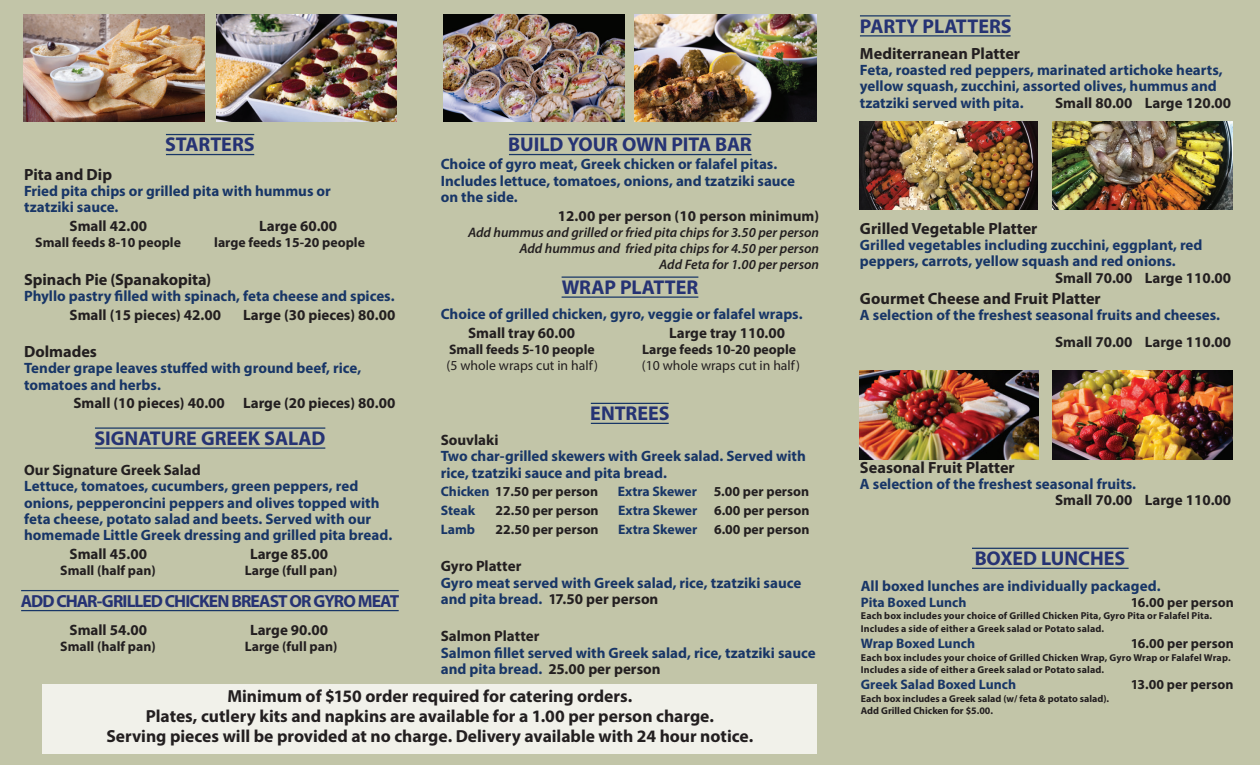
<style>
.page{position:relative;width:1260px;height:765px;background:#c2c5a8}
.page>*{position:absolute;margin:0;border:0;box-sizing:border-box;transform-origin:0 0}
.t1{font:700 20px "Myriad Pro";color:#263374}
.t2{font:700 17.5px/20px "Myriad Pro";color:#231f20;text-align:center}
.t3{font:700 17.5px "Myriad Pro";letter-spacing:-.05em;color:#263374}
.t4{font:700 16.25px "Myriad Pro";color:#231f20}
.t5{font:700 15px/16.2px "Myriad Pro";color:#183667}
.t6{font:700 15px "Myriad Pro";color:#231f20}
.t7{font:700 13.75px "Myriad Pro";color:#231f20}
.t8{font:italic 13.75px/16.2px "Myriad Variable Concept";color:#231f20;text-align:right}
.t9{font:700 13.75px "Myriad Pro";color:#183667}
.t10{font:13.75px "Myriad Pro";color:#231f20}
.t11{font:700 10px/12.5px "Myriad Pro";letter-spacing:.015em;color:#231f20}
.s1{color:#183667}
.s2{color:#231f20}
</style>
<div class="page">
<img style="left:23px;top:15px;width:181px;height:107px">
<img style="left:216px;top:15px;width:181px;height:107px">
<img style="left:443px;top:15px;width:181px;height:107px">
<img style="left:634px;top:15px;width:183px;height:107px">
<hr style="left:166px;top:134px;width:88px;height:1px;background:#183667">
<hr style="left:166px;top:154px;width:88px;height:1px;background:#183667">
<hr style="left:95px;top:427px;width:230px;height:2px;background:#183667">
<hr style="left:95px;top:447px;width:230px;height:2px;background:#183667">
<hr style="left:21px;top:590px;width:378px;height:1px;background:#183667">
<hr style="left:21px;top:610px;width:378px;height:1px;background:#183667">
<hr style="left:509px;top:134px;width:242px;height:1px;background:#183667">
<hr style="left:972px;top:548px;width:157px;height:1px;background:#183667">
<hr style="left:509px;top:154px;width:242px;height:1px;background:#183667">
<hr style="left:972px;top:568px;width:157px;height:1px;background:#183667">
<hr style="left:562px;top:277px;width:136px;height:1px;background:#183667">
<hr style="left:562px;top:297px;width:136px;height:1px;background:#183667">
<hr style="left:591px;top:403px;width:78px;height:1px;background:#183667">
<hr style="left:591px;top:423px;width:78px;height:1px;background:#183667">
<img style="left:1053px;top:371px;width:179px;height:88px">
<img style="left:1053px;top:121px;width:179px;height:89px">
<img style="left:859px;top:121px;width:179px;height:89px">
<img style="left:859px;top:371px;width:180px;height:88px">
<hr style="left:860px;top:15px;width:151px;height:2px;background:#183667">
<hr style="left:860px;top:35px;width:151px;height:2px;background:#183667">
<div style="left:43px;top:684px;width:774px;height:70px;background:#f1f1ea"></div>
<h1 class="t1" style="left:165px;top:132px;width:91px">STARTERS</h1>
<p class="t4" style="left:24px;top:164px;width:89px">Pita and Dip</p>
<p class="t5" style="left:24px;top:182px;width:308px">Fried pita chips or grilled pita with hummus or tzatziki sauce.</p>
<p class="t6" style="left:70px;top:216px;width:79px">Small 42.00</p>
<p class="t6" style="left:259px;top:216px;width:80px">Large 60.00</p>
<p class="t7" style="left:35px;top:234px;width:147px">Small feeds 8-10 people</p>
<p class="t7" style="left:214px;top:234px;width:152px">large feeds 15-20 people</p>
<p class="t4" style="left:24px;top:269px;width:189px">Spinach Pie (Spanakopita)</p>
<p class="t5" style="left:24px;top:287px;width:372px">Phyllo pastry filled with spinach, feta cheese and spices.</p>
<p class="t6" style="left:70px;top:305px;width:153px">Small (15 pieces) 42.00</p>
<p class="t6" style="left:243px;top:305px;width:154px">Large (30 pieces) 80.00</p>
<p class="t4" style="left:24px;top:341px;width:74px">Dolmades</p>
<p class="t5" style="left:24px;top:360px;width:339px">Tender grape leaves stuffed with ground beef, rice, tomatoes and herbs.</p>
<p class="t6" style="left:73px;top:394px;width:324px">Small (10 pieces) 40.00 Large (20 pieces) 80.00</p>
<h1 class="t1" style="left:94px;top:425px;width:233px">SIGNATURE GREEK SALAD</h1>
<p class="t6" style="left:24px;top:460px;width:178px">Our Signature Greek Salad</p>
<p class="t5" style="left:24px;top:478px;width:370px">Lettuce, tomatoes, cucumbers, green peppers, red onions, pepperoncini peppers and olives topped with feta cheese, potato salad and beets. Served with our homemade Little Greek dressing and grilled pita bread.</p>
<p class="t6" style="left:70px;top:544px;width:79px">Small 45.00</p>
<p class="t6" style="left:250px;top:544px;width:80px">Large 85.00</p>
<p class="t7" style="left:60px;top:562px;width:97px">Small (half pan)</p>
<p class="t7" style="left:245px;top:562px;width:94px">Large (full pan)</p>
<p class="t3" style="left:21px;top:589px;width:380px">ADD CHAR-GRILLED CHICKEN BREAST OR GYRO MEAT</p>
<p class="t6" style="left:70px;top:620px;width:79px">Small 54.00</p>
<p class="t6" style="left:250px;top:620px;width:80px">Large 90.00</p>
<p class="t7" style="left:60px;top:637px;width:97px">Small (half pan)</p>
<p class="t7" style="left:245px;top:637px;width:94px">Large (full pan)</p>
<h1 class="t1" style="left:508px;top:132px;width:245px">BUILD YOUR OWN PITA BAR</h1>
<p class="t5" style="left:441px;top:156px;width:356px">Choice of gyro meat, Greek chicken or falafel pitas.<br>Includes lettuce, tomatoes, onions, and tzatziki sauce on the side.</p>
<p class="t6" style="left:558px;top:206px;width:263px">12.00 per person (10 person minimum)</p>
<p class="t8" style="left:468px;top:224px;width:353px">Add hummus and grilled or fried pita chips for 3.50 per person<br>Add hummus and fried pita chips for 4.50 per person<br>Add Feta for 1.00 per person</p>
<h1 class="t1" style="left:562px;top:274px;width:138px">WRAP PLATTER</h1>
<p class="t5" style="left:441px;top:305px;width:363px">Choice of grilled chicken, gyro, veggie or falafel wraps.</p>
<p class="t6" style="left:468px;top:323px;width:109px">Small tray 60.00</p>
<p class="t6" style="left:669px;top:323px;width:118px">Large tray 110.00</p>
<p class="t7" style="left:449px;top:340px;width:147px">Small feeds 5-10 people</p>
<p class="t7" style="left:642px;top:340px;width:155px">Large feeds 10-20 people</p>
<p class="t10" style="left:447px;top:357px;width:153px">(5 whole wraps cut in half)</p>
<p class="t10" style="left:642px;top:357px;width:160px">(10 whole wraps cut in half)</p>
<h1 class="t1" style="left:590px;top:400px;width:81px">ENTREES</h1>
<p class="t6" style="left:441px;top:430px;width:59px">Souvlaki</p>
<p class="t5" style="left:441px;top:448px;width:367px">Two char-grilled skewers with Greek salad. Served with rice, tzatziki sauce and pita bread.</p>
<p class="t7" style="left:441px;top:483px;width:159px"><span class="s1">Chicken</span> 17.50 per person</p>
<p class="t7" style="left:618px;top:483px;width:193px"><span class="s1">Extra Skewer</span> 5.00 per person</p>
<p class="t9" style="left:441px;top:501px;width:36px">Steak</p>
<p class="t7" style="left:496px;top:501px;width:105px">22.50 per person</p>
<p class="t7" style="left:618px;top:501px;width:193px"><span class="s1">Extra Skewer</span> 6.00 per person</p>
<p class="t9" style="left:441px;top:520px;width:36px">Lamb</p>
<p class="t7" style="left:496px;top:520px;width:105px">22.50 per person</p>
<p class="t7" style="left:618px;top:520px;width:193px"><span class="s1">Extra Skewer</span> 6.00 per person</p>
<p class="t6" style="left:441px;top:556px;width:82px">Gyro Platter</p>
<p class="t5" style="left:441px;top:574px;width:362px">Gyro meat served with Greek salad, rice, tzatziki sauce and pita bread. <span class="s2">17.50 per person</span></p>
<p class="t6" style="left:441px;top:626px;width:100px">Salmon Platter</p>
<p class="t5" style="left:441px;top:644px;width:376px">Salmon fillet served with Greek salad, rice, tzatziki sauce and pita bread. <span class="s2">25.00 per person</span></p>
<p class="t2" style="left:106px;top:685px;width:648px">Minimum of $150 order required for catering orders.<br>Plates, cutlery kits and napkins are available for a 1.00 per person charge.<br>Serving pieces will be provided at no charge. Delivery available with 24 hour notice.</p>
<h1 class="t1" style="left:860px;top:13px;width:153px">PARTY PLATTERS</h1>
<p class="t4" style="left:860px;top:43px;width:162px">Mediterranean Platter</p>
<p class="t5" style="left:860px;top:62px;width:364px">Feta, roasted red peppers, marinated artichoke hearts, yellow squash, zucchini, assorted olives, hummus and tzatziki served with pita.</p>
<p class="t6" style="left:1055px;top:93px;width:177px">Small 80.00 Large 120.00</p>
<p class="t4" style="left:860px;top:218px;width:179px">Grilled Vegetable Platter</p>
<p class="t5" style="left:860px;top:237px;width:344px">Grilled vegetables including zucchini, eggplant, red peppers, carrots, yellow squash and red onions.</p>
<p class="t6" style="left:1055px;top:268px;width:177px">Small 70.00 Large 110.00</p>
<p class="t4" style="left:860px;top:288px;width:242px">Gourmet Cheese and Fruit Platter</p>
<p class="t5" style="left:860px;top:307px;width:362px">A selection of the freshest seasonal fruits and cheeses.</p>
<p class="t6" style="left:1055px;top:332px;width:177px">Small 70.00 Large 110.00</p>
<p class="t4" style="left:860px;top:457px;width:156px">Seasonal Fruit Platter</p>
<p class="t5" style="left:860px;top:475px;width:278px">A selection of the freshest seasonal fruits.</p>
<p class="t6" style="left:1055px;top:490px;width:177px">Small 70.00 Large 110.00</p>
<h1 class="t1" style="left:975px;top:545px;width:152px">BOXED LUNCHES</h1>
<p class="t5" style="left:861px;top:577px;width:301px">All boxed lunches are individually packaged.</p>
<p class="t9" style="left:861px;top:593px;width:107px">Pita Boxed Lunch</p>
<p class="t7" style="left:1131px;top:593px;width:105px">16.00 per person</p>
<p class="t11" style="left:861px;top:610px;width:353px">Each box includes your choice of Grilled Chicken Pita, Gyro Pita or Falafel Pita.<br>Includes a side of either a Greek salad or Potato salad.</p>
<p class="t9" style="left:861px;top:635px;width:116px">Wrap Boxed Lunch</p>
<p class="t7" style="left:1131px;top:635px;width:105px">16.00 per person</p>
<p class="t11" style="left:861px;top:651px;width:371px">Each box includes your choice of Grilled Chicken Wrap, Gyro Wrap or Falafel Wrap.<br>Includes a side of either a Greek salad or Potato salad.</p>
<p class="t9" style="left:861px;top:676px;width:157px">Greek Salad Boxed Lunch</p>
<p class="t7" style="left:1131px;top:676px;width:104px">13.00 per person</p>
<p class="t11" style="left:861px;top:692px;width:250px">Each box includes a Greek salad (w/ feta &amp; potato salad).<br>Add Grilled Chicken for $5.00.</p>
</div>
